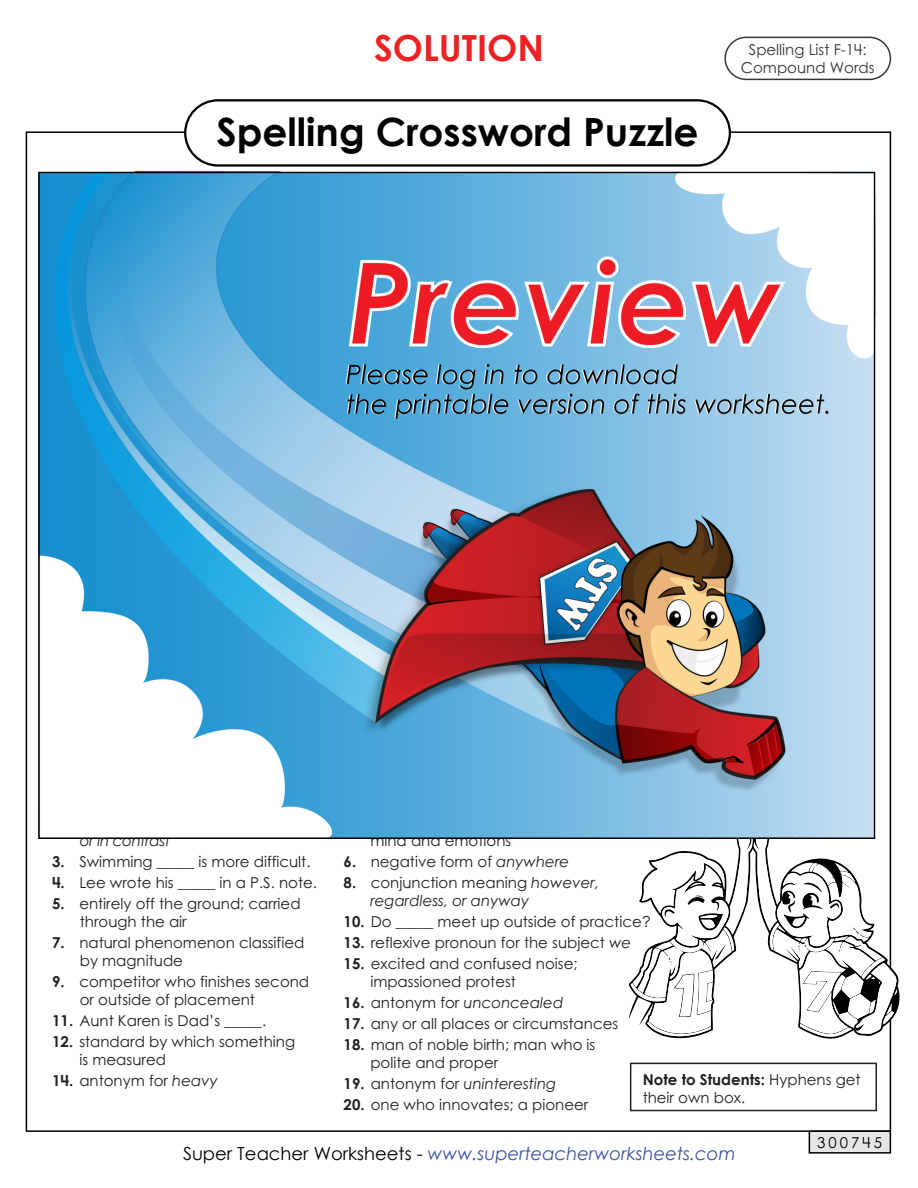
<style>
.page{position:relative;width:918px;height:1188px;background:#fff}
.page>*{position:absolute;margin:0;border:0;box-sizing:border-box;transform-origin:0 0}
.t1{font:700 39px "Century Gothic 2";color:#010101}
.t2{font:700 36px "Century Gothic 2";color:#ed2224}
.t3{font:italic 18px "Century Gothic 2";color:#3a53a4}
.t4{font:15px/18px "Century STW4";color:#231f20}
.t5{font:italic 15px/18px "Century STW4";color:#231f20}
.t6{font:15px/18px "Century STW3";color:#231f20}
.t7{font:15px/18px "Century STW4";color:#373535;text-align:center}
.t8{font:italic 15px "Century STW4";letter-spacing:-.02em;color:#231f20}
.t9{font:15px "Century STW4";letter-spacing:.2em;color:#010101}
.s1{font-weight:700}
.s2{font-style:italic}
.s3{font-weight:700;font-style:normal}
.s4{font-style:normal}
.s5{font-style:normal;color:#010101}
</style>
<div class="page">
<div style="left:184px;top:99px;width:547px;height:68px;border:2px solid #010101;border-radius:33px"></div>
<div style="left:809px;top:1130px;width:82px;height:24px;background:#e6e6e6;border:2px solid #010101"></div>
<div style="left:724px;top:37px;width:167px;height:43px;border:2px solid #373535;border-radius:21px"></div>
<svg style="left:631px;top:780px;width:266px;height:257px"></svg>
<div style="left:630px;top:1063px;width:247px;height:48px;border:2px solid #231f20"></div>
<img style="left:38px;top:172px;width:838px;height:666px">
<h2 class="t2" style="left:374px;top:20px;width:171px">SOLUTION</h2>
<h1 class="t1" style="left:217px;top:102px;width:484px">Spelling Crossword Puzzle</h1>
<p class="t7" style="left:741px;top:40px;width:135px">Spelling List F-14:<br>Compound Words</p>
<p class="t8" style="left:80px;top:830px;width:92px">or in contrast</p>
<p class="t4" style="left:52px;top:853px;width:260px"><span class="s1">3.</span> Swimming _____ is more difficult.</p>
<p class="t4" style="left:52px;top:874px;width:266px"><span class="s1">4.</span> Lee wrote his _____ in a P.S. note.</p>
<p class="t4" style="left:80px;top:895px;width:222px;text-indent:-28px"><span class="s1">5.</span> entirely off the ground; carried through the air</p>
<p class="t4" style="left:80px;top:934px;width:226px;text-indent:-28px"><span class="s1">7.</span> natural phenomenon classified by magnitude</p>
<p class="t4" style="left:80px;top:973px;width:231px;text-indent:-28px"><span class="s1">9.</span> competitor who finishes second or outside of placement</p>
<p class="t4" style="left:52px;top:1012px;width:215px"><span class="s1">11.</span> Aunt Karen is Dad’s _____.</p>
<p class="t4" style="left:80px;top:1033px;width:217px;text-indent:-27px"><span class="s1">12.</span> standard by which something is measured</p>
<p class="t4" style="left:52px;top:1072px;width:167px"><span class="s1">14.</span> antonym for <span class="s2">heavy</span></p>
<p class="t4" style="left:370px;top:832px;width:142px">mind and emotions</p>
<p class="t4" style="left:344px;top:853px;width:227px"><span class="s1">6.</span> negative form of <span class="s2">anywhere</span></p>
<p class="t5" style="left:370px;top:874px;width:230px;text-indent:-27px"><span class="s3">8.</span> <span class="s4">conjunction meaning</span> however, regardless, or anyway</p>
<p class="t4" style="left:344px;top:913px;width:309px"><span class="s1">10.</span> Do _____ meet up outside of practice?</p>
<p class="t4" style="left:344px;top:934px;width:289px"><span class="s1">13.</span> reflexive pronoun for the subject <span class="s2">we</span></p>
<p class="t4" style="left:370px;top:955px;width:209px;text-indent:-27px"><span class="s1">15.</span> excited and confused noise; impassioned protest</p>
<p class="t5" style="left:344px;top:994px;width:221px"><span class="s3">16.</span> <span class="s4">antonym for</span> unconcealed</p>
<p class="t4" style="left:344px;top:1015px;width:276px"><span class="s1">17.</span> any or all places or circumstances</p>
<p class="t4" style="left:370px;top:1036px;width:227px;text-indent:-27px"><span class="s1">18.</span> man of noble birth; man who is polite and proper</p>
<p class="t5" style="left:344px;top:1075px;width:214px"><span class="s3">19.</span> <span class="s4">antonym for</span> uninteresting</p>
<p class="t4" style="left:344px;top:1096px;width:246px"><span class="s1">20.</span> one who innovates; a pioneer</p>
<p class="t6" style="left:643px;top:1070px;width:220px"><span class="s1">Note to Students:</span> Hyphens get their own box.</p>
<p class="t3" style="left:183px;top:1141px;width:554px"><span class="s5">Super Teacher Worksheets -</span> www.superteacherworksheets.com</p>
<p class="t9" style="left:817px;top:1132px;width:66px">300745</p>
</div>
